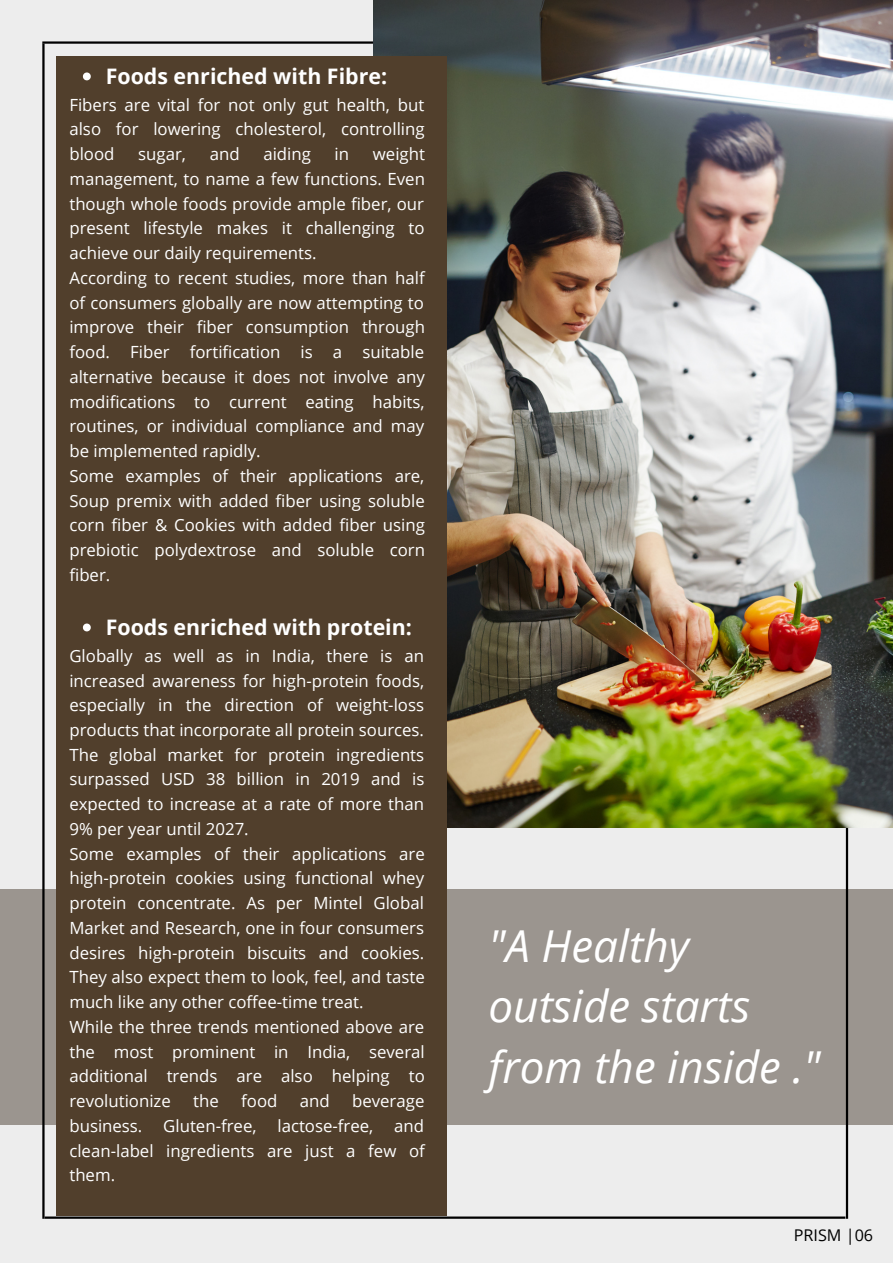
<style>
.page{position:relative;width:893px;height:1264px;background:#fff}
.page>*{position:absolute;margin:0;border:0;box-sizing:border-box;transform-origin:0 0}
.t1{font:italic 43.95px/60.8px "Open Sans";color:#fff}
.t2{font:700 21.3px "Open Sans";color:#fff}
.t3{font:16.8px/24.8px "Open Sans";color:#fff;text-align:justify}
.t4{font:16.2px "Open Sans";color:#000}
</style>
<div class="page">
<div style="left:0;top:0;width:892px;height:1262px;background:#ededed"></div>
<div style="left:0;top:889px;width:892px;height:235px;background:#9b958f"></div>
<hr style="left:845px;top:418px;width:3px;height:800px;background:#000">
<img style="left:373px;top:0;width:519px;height:827px">
<hr style="left:42px;top:44px;width:3px;height:1174px;background:#000">
<div style="left:57px;top:57px;width:390px;height:1158px;background:#513f2c"></div>
<hr style="left:42px;top:41px;width:331px;height:3px;background:#000">
<hr style="left:45px;top:1216px;width:800px;height:2px;background:#000">
<svg style="left:83px;top:72px;width:8px;height:8px"></svg>
<svg style="left:83px;top:623px;width:8px;height:8px"></svg>
<p class="t2" style="left:106px;top:61px;width:283px">Foods enriched with Fibre:</p>
<p class="t3" style="left:69px;top:92px;width:357px">Fibers are vital for not only gut health, but also for lowering cholesterol, controlling blood</p>
<p class="t3" style="left:69px;top:141px;width:357px;text-align:left;text-indent:303px">weight management, to name a few functions. Even though whole foods provide ample fiber, our present lifestyle makes it challenging to achieve our daily requirements.<br>According to recent studies, more than half of consumers globally are now attempting to improve their fiber consumption through food. Fiber fortification is a suitable alternative because it does not involve any modifications to current eating habits, routines, or individual compliance and may be implemented rapidly.<br>Some examples of their applications are, Soup premix with added fiber using soluble corn fiber &amp; Cookies with added fiber using prebiotic polydextrose and soluble corn fiber.</p>
<p class="t3" style="left:138px;top:141px;width:49px">sugar,</p>
<p class="t3" style="left:210px;top:141px;width:31px">and</p>
<p class="t3" style="left:263px;top:141px;width:49px">aiding</p>
<p class="t3" style="left:334px;top:141px;width:16px">in</p>
<p class="t2" style="left:106px;top:612px;width:308px">Foods enriched with protein:</p>
<p class="t3" style="left:69px;top:643px;width:357px;text-align:left">Globally as well as in India, there is an increased awareness for high-protein foods, especially in the direction of weight-loss products that incorporate all protein sources.<br>The global market for protein ingredients surpassed USD 38 billion in 2019 and is expected to increase at a rate of more than 9% per year until 2027.<br>Some examples of their applications are high-protein cookies using functional whey protein concentrate. As per Mintel Global Market and Research, one in four consumers desires high-protein biscuits and cookies.<br>They also expect them to look, feel, and taste much like any other coffee-time treat.<br>While the three trends mentioned above are the most prominent in India, several additional trends are also helping to revolutionize</p>
<p class="t3" style="left:193px;top:1088px;width:27px">the</p>
<p class="t3" style="left:241px;top:1088px;width:38px">food</p>
<p class="t3" style="left:300px;top:1088px;width:31px">and</p>
<p class="t3" style="left:69px;top:1088px;width:357px;text-indent:283px">beverage business. Gluten-free, lactose-free, and clean-label ingredients are just a few of them.</p>
<h1 class="t1" style="left:488px;top:914px;width:333px">"A Healthy outside starts from the inside ."</h1>
<p class="t4" style="left:793px;top:1223px;width:81px">PRISM |06</p>
</div>
